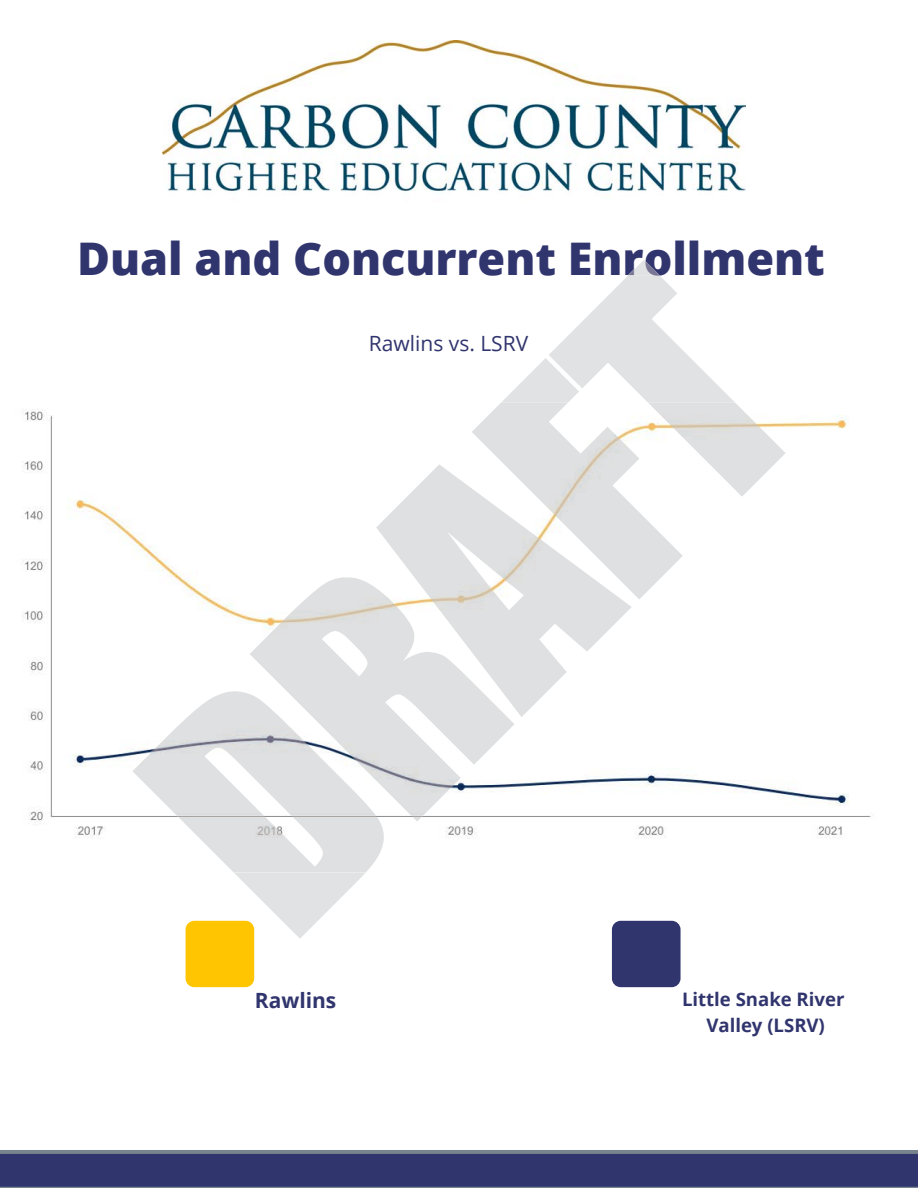
<style>
.page{position:relative;width:918px;height:1188px;background:#fff}
.page>*{position:absolute;margin:0;border:0;box-sizing:border-box;transform-origin:0 0}
.t1{font:300px "Impact";color:#e1e2e3}
.t2{font:800 45px "Open Sans";color:#31356e}
.t3{font:21px "Open Sans";color:#31356e}
.t4{font:700 21px "Open Sans";color:#31356e}
.t5{font:700 18.6px/26px "Open Sans";color:#31356e;text-align:center}
</style>
<div class="page">
<div style="left:0;top:1152px;width:918px;height:36px;background:#31356e"></div>
<hr style="left:0;top:1150px;width:918px;height:4px;background:#77838d">
<hr style="left:0;top:1187px;width:918px;height:1px;background:#77838d">
<img style="left:22px;top:409px;width:849px;height:429px">
<div style="left:186px;top:921px;width:68px;height:66px;background:#ffc500;border-radius:9px"></div>
<div style="left:612px;top:921px;width:69px;height:66px;background:#31356e;border-radius:9px"></div>
<img style="left:163px;top:40px;width:582px;height:152px">
<img style="left:132px;top:402px;width:680px;height:471px">
<svg style="left:628px;top:260px;width:32px;height:16px"></svg>
<h2 class="t2" style="left:77px;top:227px;width:749px">Dual and Concurrent Enrollment</h2>
<h1 class="t1" style="left:43px;top:700px;width:739px;rotate:-45deg">DRAFT</h1>
<p class="t3" style="left:369px;top:329px;width:161px">Rawlins vs. LSRV</p>
<p class="t4" style="left:255px;top:985px;width:83px">Rawlins</p>
<p class="t5" style="left:682px;top:986px;width:164px">Little Snake River<br>Valley (LSRV)</p>
</div>
